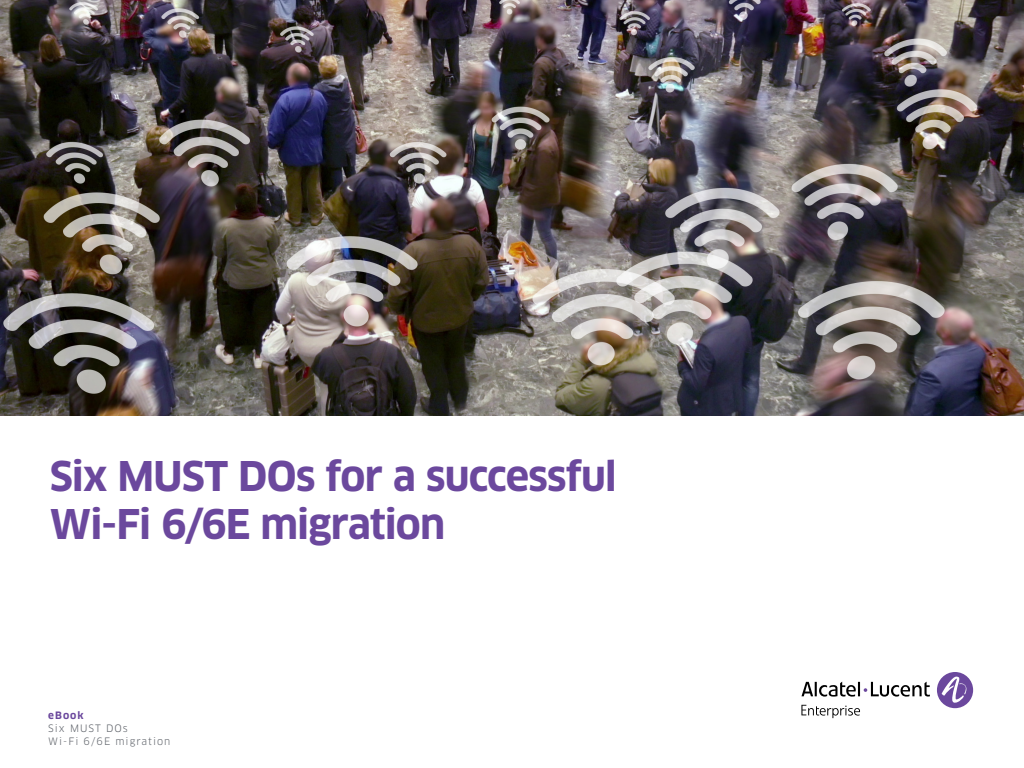
<style>
.page{position:relative;width:1024px;height:768px;background:#fff}
.page>*{position:absolute;margin:0;border:0;box-sizing:border-box;transform-origin:0 0}
.t1{font:700 40px/48px "Clan OT";letter-spacing:-.025em;color:#6b489d}
.t2{font:10px/13px "Clan OT";letter-spacing:.1em;color:#5f636a}
.t3{font:700 10px "Clan OT";letter-spacing:.1em;color:#6b489d}
</style>
<div class="page">
<svg style="left:801px;top:672px;width:172px;height:46px"></svg>
<img style="left:0;top:0;width:1024px;height:416px">
<p class="t1" style="left:50px;top:452px;width:569px">Six MUST DOs for a successful<br>Wi-Fi 6/6E migration</p>
<p class="t3" style="left:48px;top:710px;width:37px">eBook</p>
<p class="t2" style="left:48px;top:722px;width:124px">Six MUST DOs<br>Wi-Fi 6/6E migration</p>
</div>
